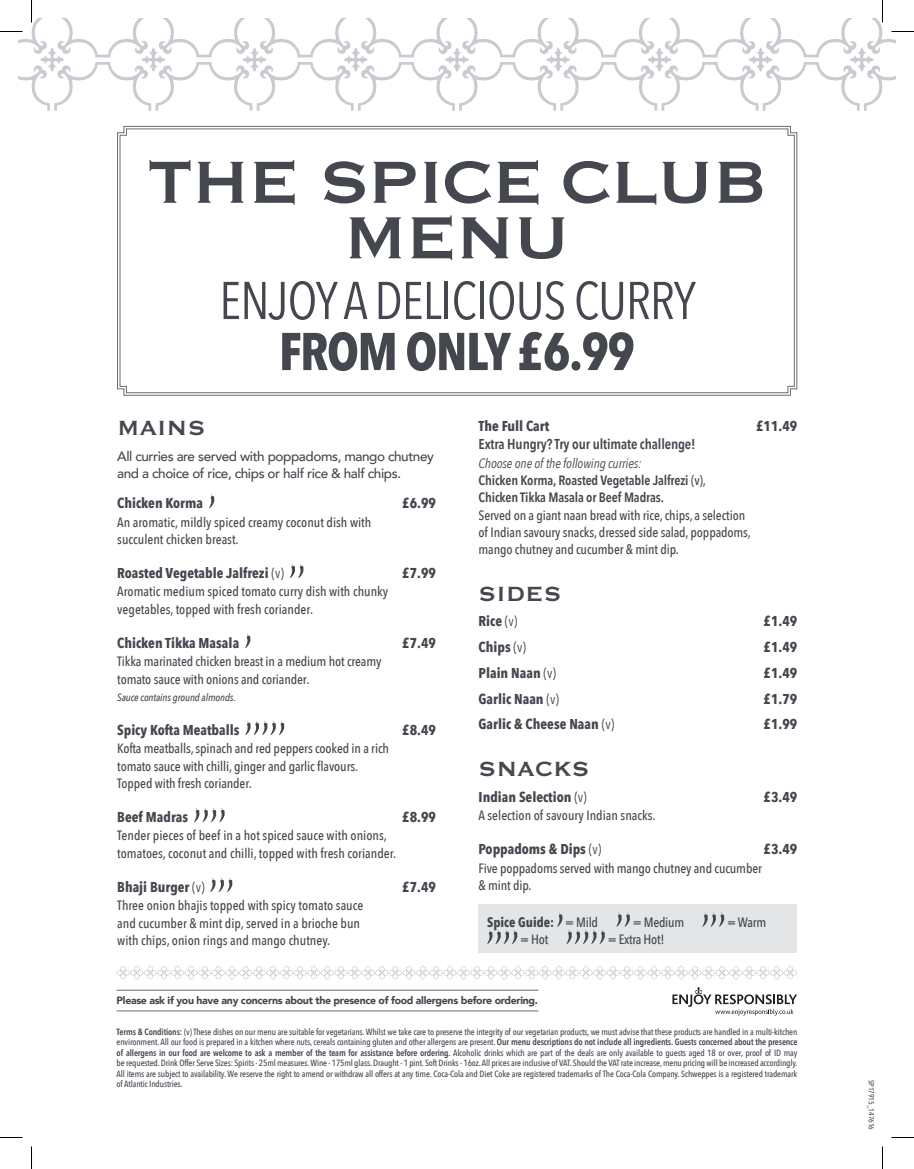
<style>
.page{position:relative;width:914px;height:1169px;background:#fff}
.page>*{position:absolute;margin:0;border:0;box-sizing:border-box;transform-origin:0 0}
.dish{font:700 78px/55.5px "Copperplate Gothic BT";letter-spacing:-.04em;color:#45474f;text-align:center}
.dish-2{font:52.5px "Avenir Next Condensed";letter-spacing:-.02em;color:#45474f}
.dish-3{font:700 52.5px "Avenir Next Condensed";letter-spacing:-.03em;color:#45474f}
.Course_section_Title{font:700 27px "Copperplate Gothic BT";letter-spacing:.005em;color:#45474f}
.Dish_Description{font:700 27px "Copperplate Gothic BT";letter-spacing:.005em;color:#45474f}
.Dish_Name{font:700 14.25px "Avenir Next Condensed";color:#45474f}
.Dish_Name-2{font:600 14.25px "Avenir Next Condensed";letter-spacing:-.01em;color:#45474f}
.Dish_Description-2{font:500 13.5px/17.2px "Avenir Next Condensed";letter-spacing:-.01em;color:#45474f}
.Dish_Description-3{font:500 13.5px/17.2px "Avenir";letter-spacing:-.03em;color:#45474f}
.Dish_Description-4{font:700 13.5px "Avenir Next Condensed";color:#45474f}
.Dish_Name-3{font:900 10.5px "Avenir";letter-spacing:-.03em;color:#45474f}
.Dish_Description-5{font:italic 500 10.5px "Avenir Next Condensed";letter-spacing:-.01em;color:#45474f}
.t1{font:500 9px/10.5px "Avenir Next Condensed";letter-spacing:-.015em;color:#45474f;text-align:justify}
.t2{font:500 7.5px "Avenir Next Condensed";color:#45474f}
.s1{font-weight:400}
.s2{font-weight:400;font-style:italic}
.s3{font-weight:600}
.s4{font-weight:500}
</style>
<div class="page">
<svg style="left:116px;top:966px;width:681px;height:13px"></svg>
<svg style="left:117px;top:126px;width:680px;height:270px"></svg>
<svg style="left:119px;top:128px;width:675px;height:265px"></svg>
<svg style="left:209px;top:494px;width:6px;height:14px"></svg>
<svg style="left:289px;top:564px;width:15px;height:14px"></svg>
<svg style="left:245px;top:634px;width:6px;height:14px"></svg>
<svg style="left:245px;top:721px;width:40px;height:14px"></svg>
<svg style="left:194px;top:808px;width:31px;height:14px"></svg>
<svg style="left:210px;top:878px;width:23px;height:14px"></svg>
<div style="left:478px;top:904px;width:319px;height:48px;background:#e3e5e7"></div>
<svg style="left:616px;top:912px;width:14px;height:15px"></svg>
<svg style="left:702px;top:912px;width:23px;height:15px"></svg>
<svg style="left:487px;top:930px;width:31px;height:14px"></svg>
<svg style="left:557px;top:912px;width:48px;height:32px"></svg>
<svg style="left:672px;top:987px;width:125px;height:28px"></svg>
<hr style="left:117px;top:990px;width:421px;height:1px;background:#6a6c70">
<hr style="left:117px;top:1010px;width:421px;height:1px;background:#6a6c70">
<svg style="left:0;top:1137px;width:22px;height:1px"></svg>
<svg style="left:891px;top:1137px;width:22px;height:1px"></svg>
<svg style="left:31px;top:1146px;width:1px;height:23px"></svg>
<svg style="left:0;top:0;width:913px;height:111px"></svg>
<svg style="left:882px;top:1146px;width:1px;height:23px"></svg>
<p class="dish" style="left:146px;top:153px;width:622px">THE SPICE CLUB<br>MENU</p>
<p class="dish-2" style="left:219px;top:256px;width:478px">ENJOY A DELICIOUS CURRY</p>
<p class="dish-3" style="left:279px;top:319px;width:357px">FROM ONLY £6.99</p>
<p class="Course_section_Title" style="left:117px;top:413px;width:89px">MAINS</p>
<p class="Dish_Description-3" style="left:117px;top:447px;width:318px">All curries are served with poppadoms, mango chutney and a choice of rice, chips or half rice &amp; half chips.</p>
<p class="Dish_Name" style="left:117px;top:494px;width:87px">Chicken Korma</p>
<p class="Dish_Name" style="left:402px;top:494px;width:35px">£6.99</p>
<p class="Dish_Description-2" style="left:117px;top:513px;width:255px">An aromatic, mildly spiced creamy coconut dish with succulent chicken breast.</p>
<p class="Dish_Name" style="left:117px;top:564px;width:168px">Roasted Vegetable Jalfrezi <span class="s1">(v)</span></p>
<p class="Dish_Name" style="left:402px;top:564px;width:35px">£7.99</p>
<p class="Dish_Description-2" style="left:117px;top:583px;width:272px">Aromatic medium spiced tomato curry dish with chunky vegetables, topped with fresh coriander.</p>
<p class="Dish_Name" style="left:117px;top:634px;width:123px">Chicken Tikka Masala</p>
<p class="Dish_Name" style="left:402px;top:634px;width:35px">£7.49</p>
<p class="Dish_Description-2" style="left:117px;top:653px;width:265px">Tikka marinated chicken breast in a medium hot creamy tomato sauce with onions and coriander.</p>
<p class="Dish_Description-5" style="left:117px;top:690px;width:120px">Sauce contains ground almonds.</p>
<p class="Dish_Name" style="left:117px;top:721px;width:124px">Spicy Kofta Meatballs</p>
<p class="Dish_Name" style="left:402px;top:721px;width:35px">£8.49</p>
<p class="Dish_Description-2" style="left:117px;top:740px;width:273px">Kofta meatballs, spinach and red peppers cooked in a rich tomato sauce with chilli, ginger and garlic flavours.<br>Topped with fresh coriander.</p>
<p class="Dish_Name" style="left:117px;top:808px;width:72px">Beef Madras</p>
<p class="Dish_Name" style="left:402px;top:808px;width:35px">£8.99</p>
<p class="Dish_Description-2" style="left:117px;top:827px;width:280px">Tender pieces of beef in a hot spiced sauce with onions, tomatoes, coconut and chilli, topped with fresh coriander.</p>
<p class="Dish_Name" style="left:117px;top:878px;width:89px">Bhaji Burger <span class="s1">(v)</span></p>
<p class="Dish_Name" style="left:402px;top:878px;width:35px">£7.49</p>
<p class="Dish_Description-2" style="left:117px;top:897px;width:247px">Three onion bhajis topped with spicy tomato sauce and cucumber &amp; mint dip, served in a brioche bun with chips, onion rings and mango chutney.</p>
<p class="Dish_Name" style="left:478px;top:417px;width:72px">The Full Cart</p>
<p class="Dish_Name" style="left:756px;top:417px;width:43px">£11.49</p>
<p class="Dish_Name-2" style="left:478px;top:432px;width:218px">Extra Hungry? Try our ultimate challenge!</p>
<p class="Dish_Description-2" style="left:478px;top:454px;width:274px"><span class="s2">Choose one of the following curries:<br></span><span class="s3">Chicken Korma, Roasted Vegetable Jalfrezi</span> (v),<br><span class="s3">Chicken Tikka Masala or Beef Madras.<br></span>Served on a giant naan bread with rice, chips, a selection of Indian savoury snacks, dressed side salad, poppadoms, mango chutney and cucumber &amp; mint dip.</p>
<p class="Dish_Description" style="left:478px;top:579px;width:84px">SIDES</p>
<p class="Dish_Name" style="left:478px;top:612px;width:40px">Rice <span class="s1">(v)</span></p>
<p class="Dish_Name" style="left:763px;top:612px;width:35px">£1.49</p>
<p class="Dish_Name" style="left:478px;top:638px;width:49px">Chips <span class="s1">(v)</span></p>
<p class="Dish_Name" style="left:763px;top:638px;width:35px">£1.49</p>
<p class="Dish_Name" style="left:478px;top:664px;width:79px">Plain Naan <span class="s1">(v)</span></p>
<p class="Dish_Name" style="left:763px;top:664px;width:35px">£1.49</p>
<p class="Dish_Name" style="left:478px;top:690px;width:82px">Garlic Naan <span class="s1">(v)</span></p>
<p class="Dish_Name" style="left:763px;top:690px;width:35px">£1.79</p>
<p class="Dish_Name" style="left:478px;top:715px;width:137px">Garlic &amp; Cheese Naan <span class="s1">(v)</span></p>
<p class="Dish_Name" style="left:763px;top:715px;width:35px">£1.99</p>
<p class="Course_section_Title" style="left:478px;top:754px;width:112px">SNACKS</p>
<p class="Dish_Name" style="left:478px;top:788px;width:110px">Indian Selection <span class="s1">(v)</span></p>
<p class="Dish_Name" style="left:763px;top:788px;width:35px">£3.49</p>
<p class="Dish_Description-2" style="left:478px;top:806px;width:178px">A selection of savoury Indian snacks.</p>
<p class="Dish_Name" style="left:478px;top:840px;width:124px">Poppadoms &amp; Dips <span class="s1">(v)</span></p>
<p class="Dish_Name" style="left:763px;top:840px;width:35px">£3.49</p>
<p class="Dish_Description-2" style="left:478px;top:859px;width:285px">Five poppadoms served with mango chutney and cucumber &amp; mint dip.</p>
<p class="Dish_Description-4" style="left:487px;top:913px;width:112px">Spice Guide: <span class="s4">= Mild</span></p>
<p class="Dish_Description-2" style="left:632px;top:913px;width:53px">= Medium</p>
<p class="Dish_Description-2" style="left:727px;top:913px;width:41px">= Warm</p>
<p class="Dish_Description-2" style="left:520px;top:930px;width:30px">= Hot</p>
<p class="Dish_Description-2" style="left:607px;top:930px;width:58px">= Extra Hot!</p>
<p class="Dish_Name-3" style="left:117px;top:991px;width:423px">Please ask if you have any concerns about the presence of food allergens before ordering.</p>
<p class="t1" style="left:117px;top:1026px;width:682px"><span class="s3">Terms &amp; Conditions:</span> (v) These dishes on our menu are suitable for vegetarians. Whilst we take care to preserve the integrity of our vegetarian products, we must advise that these products are handled in a multi-kitchen environment. All our food is prepared in a kitchen where nuts, cereals containing gluten and other allergens are present. <span class="s3">Our menu descriptions do not include all ingredients. Guests concerned about the presence of allergens in our food are welcome to ask a member of the team for assistance before ordering.</span> Alcoholic drinks which are part of the deals are only available to guests aged 18 or over, proof of ID may be requested. Drink Offer Serve Sizes: Spirits - 25ml measures. Wine - 175ml glass. Draught - 1 pint. Soft Drinks - 16oz. All prices are inclusive of VAT. Should the VAT rate increase, menu pricing will be increased accordingly.<br>All items are subject to availability. We reserve the right to amend or withdraw all offers at any time. Coca-Cola and Diet Coke are registered trademarks of The Coca-Cola Company. Schweppes is a registered trademark of Atlantic Industries.</p>
<p class="t2" style="left:876px;top:1079px;width:52px;rotate:90deg">SP17915_147616</p>
</div>
